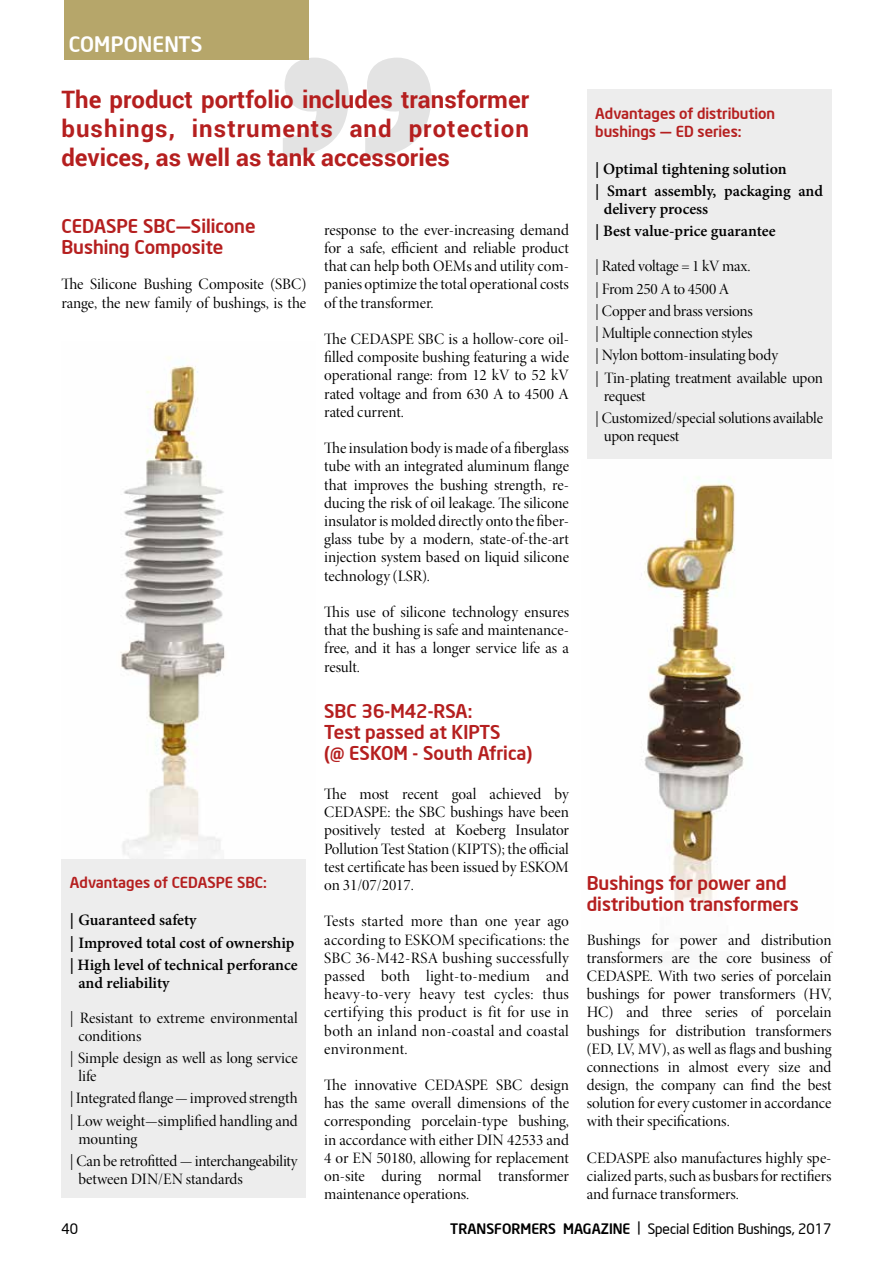
<style>
.page{position:relative;width:893px;height:1263px;background:#fff}
.page>*{position:absolute;margin:0;border:0;box-sizing:border-box;transform-origin:0 0}
.t1{font:700 24px/28.8px "Roboto";color:#b51f1f;text-align:justify}
.t2{font:500 21px "Neo Sans Intel";letter-spacing:.01em;color:#fff}
.t3{font:500 18.75px/21px "Neo Sans Intel";color:#b51f1f}
.t4{font:15.9px/18.1px "Minion Pro Disp";letter-spacing:-.005em;color:#000;text-align:justify}
.t5{font:600 15.9px/22.2px "Minion Pro";color:#000}
.t6{font:500 15px/18px "Neo Sans Intel";color:#b51f1f}
.t7{font:14.25px "Neo Sans Intel";color:#000}
.s1{font-weight:500}
</style>
<div class="page">
<img style="left:641px;top:476px;width:103px;height:487px">
<img style="left:120px;top:357px;width:105px;height:502px">
<svg style="left:283px;top:58px;width:148px;height:99px"></svg>
<div style="left:61px;top:859px;width:245px;height:338px;background:#ededed"></div>
<div style="left:587px;top:89px;width:244px;height:370px;background:#ededed"></div>
<div style="left:64px;top:0;width:244px;height:60px;background:#b6a66a"></div>
<h2 class="t2" style="left:69px;top:31px;width:135px">COMPONENTS</h2>
<h1 class="t1" style="left:61px;top:85px;width:469px">The product portfolio includes transformer bushings, instruments and protection devices, as well as tank accessories</h1>
<p class="t3" style="left:61px;top:215px;width:196px">CEDASPE SBC—Silicone<br>Bushing Composite</p>
<p class="t4" style="left:61px;top:276px;width:246px">The Silicone Bushing Composite (SBC) range, the new family of bushings, is the</p>
<p class="t6" style="left:70px;top:873px;width:198px">Advantages of CEDASPE SBC:</p>
<p class="t5" style="left:70px;top:909px;width:229px">| Guaranteed safety<br>| Improved total cost of ownership | High level of technical perforance</p>
<p class="t5" style="left:78px;top:971px;width:93px">and reliability</p>
<p class="t4" style="left:78px;top:1009px;width:221px;text-indent:-9px">| Resistant to extreme environmental conditions</p>
<p class="t4" style="left:78px;top:1049px;width:221px;text-indent:-9px">| Simple design as well as long service life</p>
<p class="t4" style="left:70px;top:1087px;width:229px;line-height:22.2px">| Integrated flange — improved strength | Low weight—simplified handling and</p>
<p class="t4" style="left:70px;top:1128px;width:229px;line-height:22.2px;text-indent:9px">mounting<br>| Can be retrofitted — interchangeability</p>
<p class="t4" style="left:78px;top:1170px;width:166px">between DIN/EN standards</p>
<p class="t4" style="left:324px;top:221px;width:246px">response to the ever-increasing demand for a safe, efficient and reliable product that can help both OEMs and utility com&shy;panies optimize the total operational costs of the transformer.</p>
<p class="t4" style="left:324px;top:330px;width:246px">The CEDASPE SBC is a hollow-core oil&shy;filled composite bushing featuring a wide operational range: from 12 kV to 52 kV rated voltage and from 630 A to 4500 A rated current.</p>
<p class="t4" style="left:324px;top:439px;width:246px">The insulation body is made of a fiberglass tube with an integrated aluminum flange that improves the bushing strength, re&shy;ducing the risk of oil leakage. The silicone insulator is molded directly onto the fiber&shy;glass tube by a modern, state-of-the-art injection system based on liquid silicone technology (LSR).</p>
<p class="t4" style="left:324px;top:603px;width:246px">This use of silicone technology ensures that the bushing is safe and maintenance&shy;free, and it has a longer service life as a result.</p>
<p class="t3" style="left:324px;top:700px;width:210px">SBC 36-M42-RSA:<br>Test passed at KIPTS<br>(@ ESKOM - South Africa)</p>
<p class="t4" style="left:324px;top:785px;width:246px">The most recent goal achieved by CEDASPE: the SBC bushings have been positively tested at Koeberg Insulator Pollution Test Station (KIPTS); the official test certificate has been issued by ESKOM on 31/07/2017.</p>
<p class="t4" style="left:324px;top:913px;width:246px">Tests started more than one year ago according to ESKOM specifications: the SBC 36-M42-RSA bushing successfully passed both light-to-medium and heavy-to-very heavy test cycles: thus certifying this product is fit for use in both an inland non-coastal and coastal environment.</p>
<p class="t4" style="left:324px;top:1076px;width:246px">The innovative CEDASPE SBC design has the same overall dimensions of the corresponding porcelain-type bushing, in accordance with either DIN 42533 and 4 or EN 50180, allowing for replacement on-site during normal transformer maintenance operations.</p>
<p class="t6" style="left:595px;top:104px;width:181px">Advantages of distribution bushings — ED series:</p>
<p class="t5" style="left:595px;top:158px;width:229px">| Optimal tightening solution<br>| Smart assembly, packaging and</p>
<p class="t5" style="left:595px;top:198px;width:182px;text-indent:9px">delivery process<br>| Best value-price guarantee</p>
<p class="t4" style="left:595px;top:256px;width:229px;line-height:22.2px;text-align:left">| Rated voltage = 1 kV max.<br>| From 250 A to 4500 A<br>| Copper and brass versions<br>| Multiple connection styles<br>| Nylon bottom-insulating body<br>| Tin-plating treatment available upon</p>
<p class="t4" style="left:595px;top:385px;width:229px;line-height:22.2px;text-indent:9px">request<br>| Customized/special solutions available</p>
<p class="t4" style="left:604px;top:427px;width:77px">upon request</p>
<p class="t3" style="left:587px;top:872px;width:214px">Bushings for power and distribution transformers</p>
<p class="t4" style="left:587px;top:931px;width:246px">Bushings for power and distribution transformers are the core business of CEDASPE. With two series of porcelain bushings for power transformers (HV, HC) and three series of porcelain bushings for distribution transformers (ED, LV, MV), as well as flags and bushing connections in almost every size and design, the company can find the best solution for every customer in accordance with their specifications.</p>
<p class="t4" style="left:587px;top:1149px;width:246px">CEDASPE also manufactures highly spe&shy;cialized parts, such as busbars for rectifiers and furnace transformers.</p>
<p class="t7" style="left:61px;top:1220px;width:18px">40</p>
<p class="t7" style="left:450px;top:1220px;width:383px"><span class="s1">TRANSFORMERS MAGAZINE</span> | Special Edition Bushings, 2017</p>
</div>
